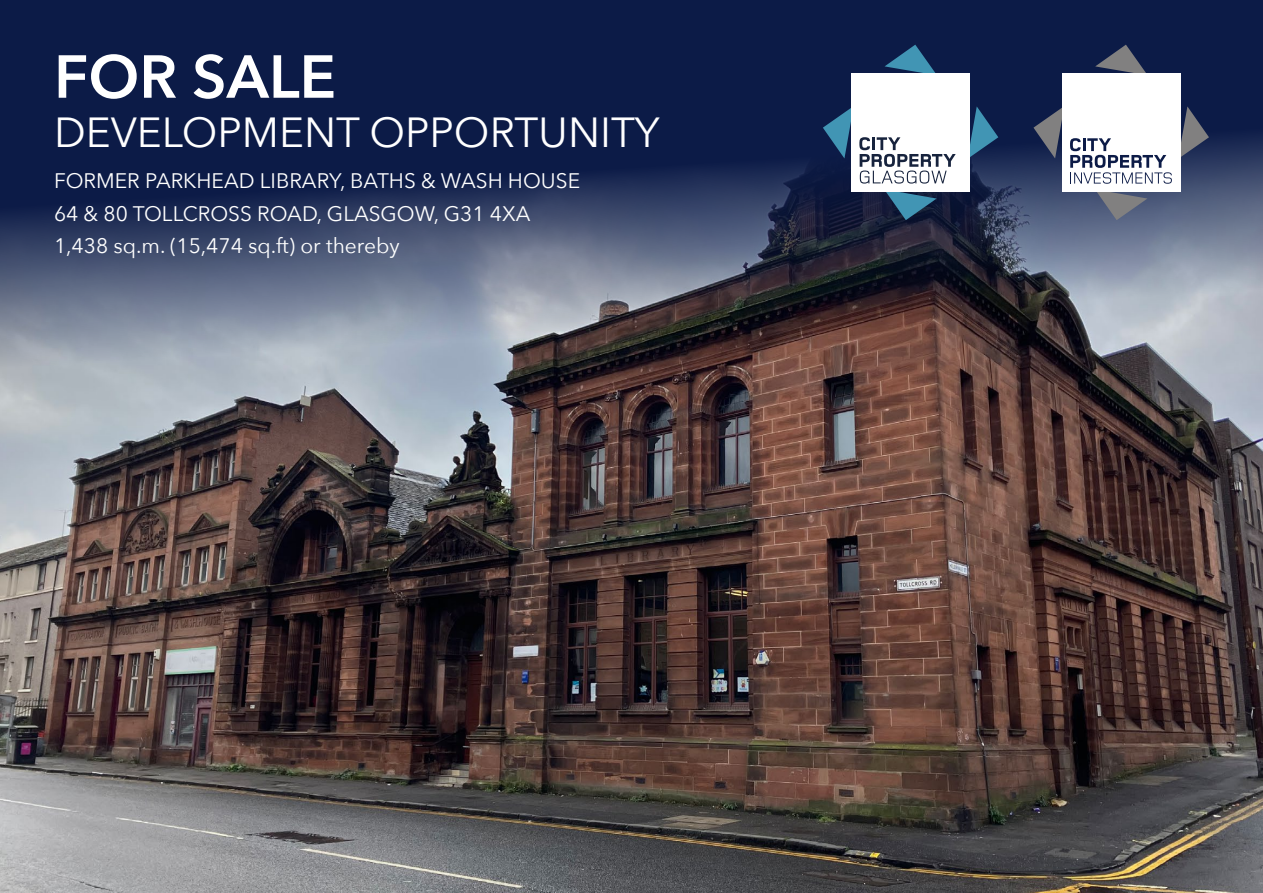
<style>
.page{position:relative;width:1263px;height:893px;background:#fff}
.page>*{position:absolute;margin:0;border:0;box-sizing:border-box;transform-origin:0 0}
.t1{font:600 60px "Avenir Next";color:#fff}
.t2{font:42px "Avenir Next";color:#fff}
.t3{font:21px/32.5px "Avenir Next";color:#fff}
</style>
<div class="page">
<img style="left:0;top:411px;width:1263px;height:482px">
<svg style="left:0;top:0;width:1263px;height:411px;background:#3f4662"></svg>
<svg style="left:884px;top:45px;width:53px;height:28px"></svg>
<svg style="left:970px;top:106px;width:28px;height:53px"></svg>
<div style="left:851px;top:73px;width:119px;height:119px;background:#fff"></div>
<svg style="left:823px;top:106px;width:133px;height:114px"></svg>
<svg style="left:1033px;top:106px;width:29px;height:52px;background:#434b62"></svg>
<svg style="left:1095px;top:45px;width:53px;height:28px"></svg>
<svg style="left:1180px;top:106px;width:29px;height:53px;background:#4c546a"></svg>
<div style="left:1062px;top:73px;width:118px;height:119px;background:#fff"></div>
<svg style="left:1070px;top:138px;width:102px;height:82px"></svg>
<h1 class="t1" style="left:54px;top:25px;width:284px">FOR SALE</h1>
<h2 class="t2" style="left:54px;top:97px;width:607px">DEVELOPMENT OPPORTUNITY</h2>
<p class="t3" style="left:54px;top:164px;width:528px">FORMER PARKHEAD LIBRARY, BATHS &amp; WASH HOUSE<br>64 &amp; 80 TOLLCROSS ROAD, GLASGOW, G31 4XA<br>1,438 sq.m. (15,474 sq.ft) or thereby</p>
</div>
